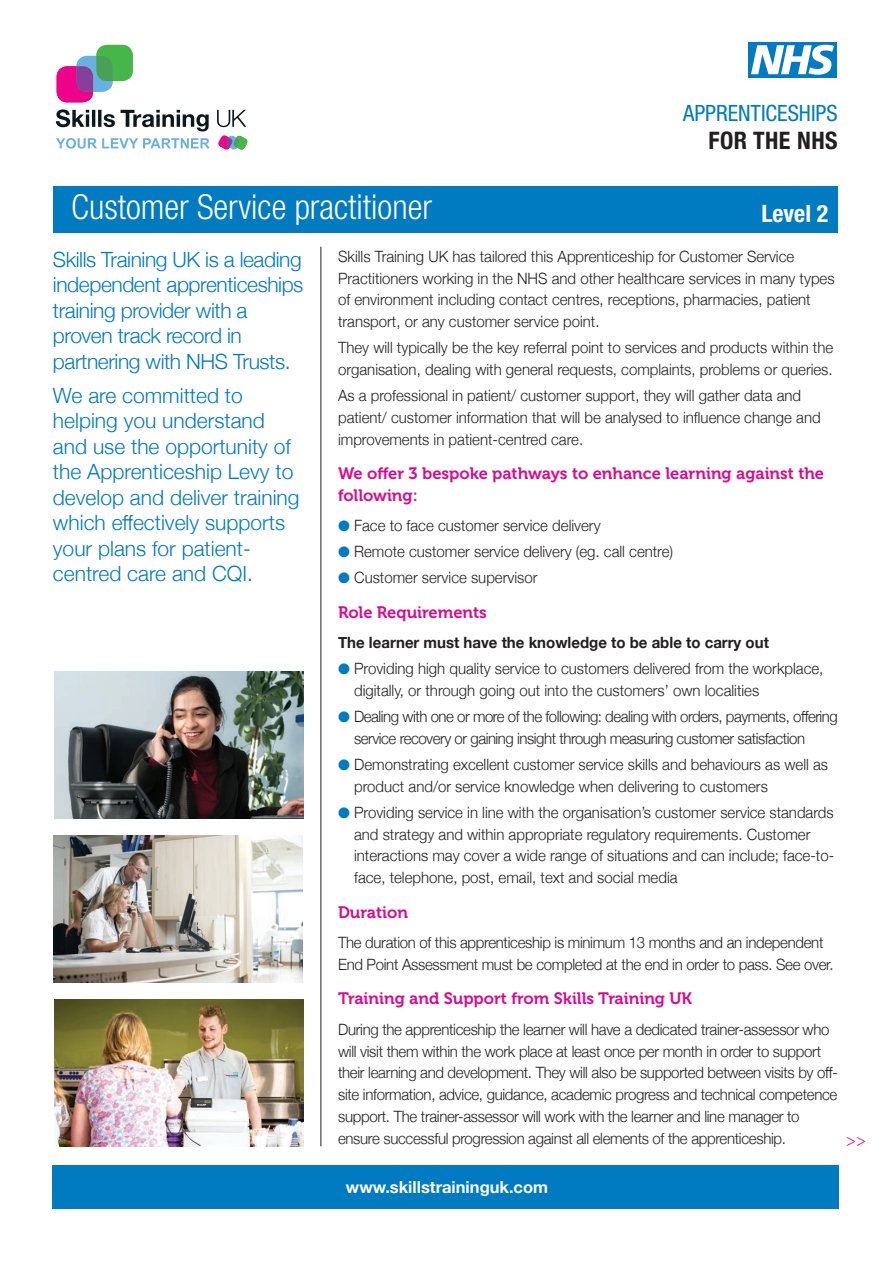
<style>
.page{position:relative;width:893px;height:1263px;background:#fff}
.page>*{position:absolute;margin:0;border:0;box-sizing:border-box;transform-origin:0 0}
.t1{font:300 condensed 34.5px "Helvetica Neue";color:#fff}
.t2{font:700 condensed 24px "Helvetica Neue";letter-spacing:.02em;color:#231f20}
.t3{font:700 condensed 24px "Helvetica Neue";color:#fff}
.t4{font:condensed 22.5px "Helvetica Neue";color:#007ac1}
.t5{font:300 21px/25.5px "Helvetica Neue";color:#007ac1}
.t6{font:300 21px/25.5px "Helvetica Neue";letter-spacing:-.02em;color:#007ac1}
.t7{font:18px "Minion Pro";color:#dc098c}
.t8{font:16.5px/21.9px "Museo 700";color:#dc098c}
.t9{font:700 16.5px "Helvetica Neue";color:#fff}
.t10{font:300 15.6px/21.8px "Helvetica Neue";color:#231f20;scale:.96 1}
.t11{font:300 15.6px/21.8px "Helvetica Neue";letter-spacing:-.02em;color:#231f20;scale:.96 1}
.t12{font:300 15.6px/21.8px "Helvetica Neue";letter-spacing:-.03em;color:#231f20;scale:.96 1}
.t13{font:700 15.6px "Helvetica Neue";color:#231f20;scale:.96 1}
.s1{color:#007ac1}
</style>
<div class="page">
<div style="left:53px;top:186px;width:785px;height:47px;background:#007ac1"></div>
<hr style="left:321px;top:247px;width:1px;height:899px;background:#231f20">
<img style="left:53px;top:836px;width:250px;height:146px">
<img style="left:54px;top:672px;width:249px;height:147px">
<img style="left:54px;top:999px;width:249px;height:147px">
<div style="left:53px;top:1165px;width:786px;height:44px;background:#007ac1"></div>
<div style="left:748px;top:42px;width:89px;height:36px;background:#007ac2"></div>
<svg style="left:751px;top:45px;width:83px;height:30px"></svg>
<svg style="left:57px;top:45px;width:76px;height:57px"></svg>
<svg style="left:56px;top:109px;width:192px;height:41px"></svg>
<h3 class="t4" style="left:683px;top:100px;width:156px">APPRENTICESHIPS</h3>
<h2 class="t2" style="left:708px;top:121px;width:131px">FOR THE NHS</h2>
<h1 class="t1" style="left:71px;top:187px;width:362px">Customer Service practitioner</h1>
<h3 class="t6" style="left:53px;top:245px;width:252px">Skills Training UK is a leading independent apprenticeships training provider with a proven track record in partnering with NHS Trusts.</h3>
<h3 class="t5" style="left:53px;top:381px;width:248px">We are committed to helping you understand and use the opportunity of the Apprenticeship Levy to develop and deliver training which effectively supports your plans for patient&shy;centred care and CQI.</h3>
<h2 class="t3" style="left:761px;top:199px;width:69px">Level 2</h2>
<p class="t10" style="left:338px;top:244px;width:519px">Skills Training UK has tailored this Apprenticeship for Customer Service Practitioners working in the NHS and other healthcare services in many types of environment including contact centres, receptions, pharmacies, patient transport, or any customer service point.</p>
<p class="t10" style="left:338px;top:336px;width:517px">They will typically be the key referral point to services and products within the organisation, dealing with general requests, complaints, problems or queries.</p>
<p class="t10" style="left:338px;top:384px;width:504px">As a professional in patient/ customer support, they will gather data and patient/ customer information that will be analysed to influence change and improvements in patient-centred care.</p>
<p class="t8" style="left:338px;top:462px;width:488px">We offer 3 bespoke pathways to enhance learning against the following:</p>
<p class="t10" style="left:338px;top:513px;width:275px"><span class="s1">●</span> Face to face customer service delivery</p>
<p class="t10" style="left:338px;top:539px;width:351px"><span class="s1">●</span> Remote customer service delivery (eg. call centre)</p>
<p class="t10" style="left:338px;top:565px;width:209px"><span class="s1">●</span> Customer service supervisor</p>
<p class="t8" style="left:338px;top:601px;width:150px">Role Requirements</p>
<p class="t13" style="left:338px;top:630px;width:450px">The learner must have the knowledge to be able to carry out</p>
<p class="t10" style="left:354px;top:656px;width:490px;text-indent:-16px"><span class="s1">●</span> Providing high quality service to customers delivered from the workplace, digitally, or through going out into the customers’ own localities</p>
<p class="t12" style="left:354px;top:704px;width:505px;text-indent:-16px"><span class="s1">●</span> Dealing with one or more of the following: dealing with orders, payments, offering service recovery or gaining insight through measuring customer satisfaction</p>
<p class="t10" style="left:354px;top:752px;width:495px;text-indent:-16px"><span class="s1">●</span> Demonstrating excellent customer service skills and behaviours as well as product and/or service knowledge when delivering to customers</p>
<p class="t10" style="left:354px;top:800px;width:502px;text-indent:-16px"><span class="s1">●</span> Providing service in line with the organisation’s customer service standards and strategy and within appropriate regulatory requirements. Customer interactions may cover a wide range of situations and can include; face-to&shy;face, telephone, post, email, text and social media</p>
<p class="t8" style="left:338px;top:901px;width:71px">Duration</p>
<p class="t11" style="left:338px;top:930px;width:518px">The duration of this apprenticeship is minimum 13 months and an independent<br>End Point Assessment must be completed at the end in order to pass. See over.</p>
<p class="t8" style="left:338px;top:988px;width:356px">Training and Support from Skills Training UK</p>
<p class="t11" style="left:338px;top:1017px;width:522px">During the apprenticeship the learner will have a dedicated trainer-assessor who will visit them within the work place at least once per month in order to support their learning and development. They will also be supported between visits by off&shy;site information, advice, guidance, academic progress and technical competence support. The trainer-assessor will work with the learner and line manager to ensure successful progression against all elements of the apprenticeship.</p>
<p class="t7" style="left:846px;top:1128px;width:21px">&gt;&gt;</p>
<p class="t9" style="left:346px;top:1174px;width:204px">www.skillstraininguk.com</p>
</div>
